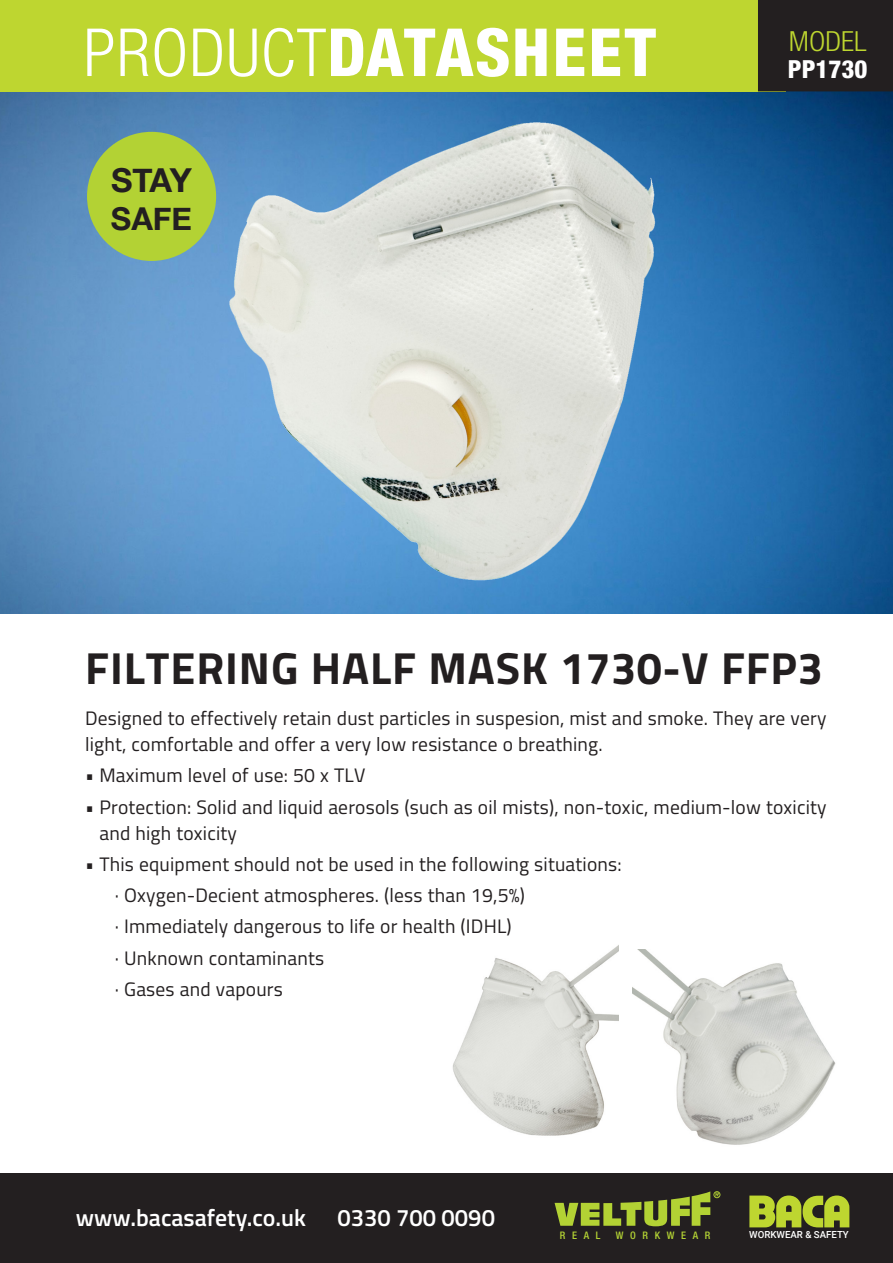
<style>
.page{position:relative;width:893px;height:1263px;background:#fff}
.page>*{position:absolute;margin:0;border:0;box-sizing:border-box;transform-origin:0 0}
.t1{font:800 condensed 66.3px "Helvetica Neue";letter-spacing:.02em;color:#fff}
.t2{font:700 45px "Titillium";letter-spacing:.02em;color:#231f20}
.t3{font:700 33px "Helvetica Neue";color:#231f20}
.t4{font:700 31.5px "Helvetica Neue";color:#231f20}
.t5{font:300 condensed 27.75px "Helvetica Neue";color:#bed630;scale:1.06 1}
.t6{font:800 condensed 24.9px "Helvetica Neue";color:#fff}
.Body_copy{font:600 23.85px "Titillium";color:#fff}
.t7{font:19.5px/26.8px "Titillium";letter-spacing:.01em;color:#231f20}
.t8{font:500 condensed 10.35px "Helvetica Neue";letter-spacing:.64em;color:#b3d234}
.t9{font:500 9.75px "Roboto";color:#fff}
.s1{font-weight:300}
</style>
<div class="page">
<img style="left:0;top:91px;width:893px;height:522px">
<div style="left:87px;top:132px;width:129px;height:129px;background:#b3d234;border-radius:50%"></div>
<div style="left:0;top:0;width:785px;height:91px;background:#bed630"></div>
<div style="left:757px;top:0;width:136px;height:92px;background:#231f20"></div>
<div style="left:0;top:1174px;width:893px;height:89px;background:#231f20"></div>
<svg style="left:555px;top:1191px;width:165px;height:35px"></svg>
<svg style="left:749px;top:1195px;width:100px;height:32px"></svg>
<img style="left:165px;top:91px;width:562px;height:523px">
<img style="left:452px;top:945px;width:166px;height:191px">
<img style="left:632px;top:949px;width:204px;height:196px">
<p class="t1" style="left:84px;top:11px;width:574px"><span class="s1">PRODUCT</span>DATASHEET</p>
<p class="t3" style="left:111px;top:155px;width:82px">STAY</p>
<p class="t4" style="left:111px;top:194px;width:83px">SAFE</p>
<p class="t5" style="left:789px;top:25px;width:75px">MODEL</p>
<p class="t6" style="left:788px;top:53px;width:81px">PP1730</p>
<p class="t2" style="left:85px;top:634px;width:739px">FILTERING HALF MASK 1730-V FFP3</p>
<p class="t7" style="left:85px;top:703px;width:743px">Designed to effectively retain dust particles in suspesion, mist and smoke. They are very light, comfortable and offer a very low resistance o breathing.</p>
<p class="t7" style="left:85px;top:761px;width:282px">• Maximum level of use: 50 x TLV</p>
<p class="t7" style="left:99px;top:792px;width:729px;text-indent:-14px">• Protection: Solid and liquid aerosols (such as oil mists), non-toxic, medium-low toxicity and high toxicity</p>
<p class="t7" style="left:85px;top:850px;width:538px">• This equipment should not be used in the following situations:</p>
<p class="t7" style="left:115px;top:881px;width:412px">· Oxygen-Decient atmospheres. (less than 19,5%)</p>
<p class="t7" style="left:115px;top:912px;width:398px">· Immediately dangerous to life or health (IDHL)</p>
<p class="t7" style="left:115px;top:943px;width:211px">· Unknown contaminants</p>
<p class="t7" style="left:115px;top:974px;width:170px">· Gases and vapours</p>
<p class="Body_copy" style="left:76px;top:1200px;width:232px">www.bacasafety.co.uk</p>
<p class="Body_copy" style="left:338px;top:1200px;width:159px">0330 700 0090</p>
<p class="t8" style="left:560px;top:1229px;width:42px">REAL</p>
<p class="t8" style="left:616px;top:1229px;width:96px">WORKWEAR</p>
<p class="t9" style="left:749px;top:1228px;width:101px">WORKWEAR &amp; SAFETY</p>
</div>
